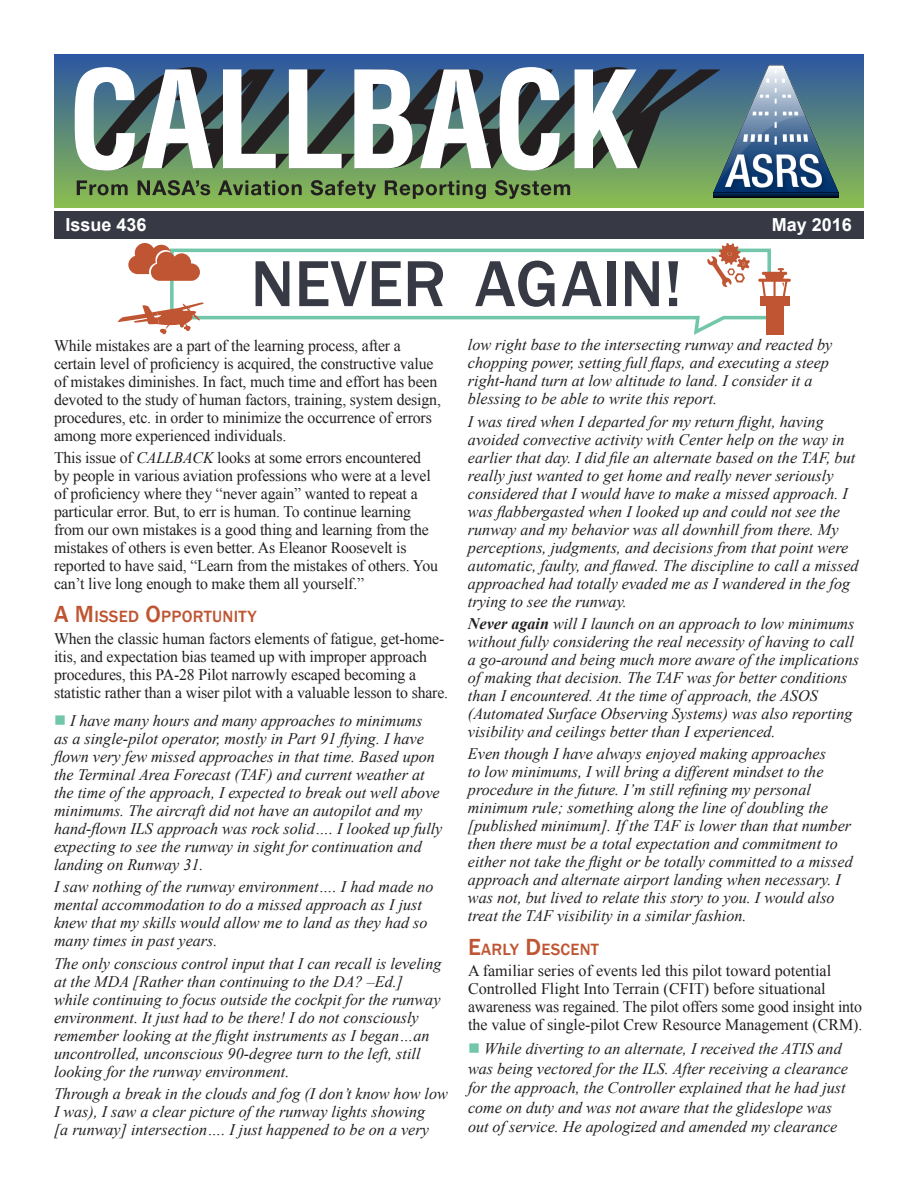
<style>
.page{position:relative;width:918px;height:1188px;background:#fff}
.page>*{position:absolute;margin:0;border:0;box-sizing:border-box;transform-origin:0 0}
.t1{font:500 67.2px "Franklin Gothic";color:#373a44}
.t2{font:700 18px "Arial";color:#fff}
.Headline_1{font:500 16.8px "Franklin Gothic";letter-spacing:.015em;color:#bf5532}
.Body_Text_2{font:italic 16.2px/18px "Times New Roman";color:#231f20}
.Body_Text_1{font:16.2px/18px "Times New Roman";letter-spacing:-.01em;color:#231f20}
.s1{font-style:italic}
.s2{font-size:24px}
.s3{color:#71c7a8}
.s4{font-weight:700}
</style>
<div class="page">
<div style="left:54px;top:212px;width:810px;height:27px;background:#373a44"></div>
<div style="left:54px;top:54px;width:810px;height:153px;background:linear-gradient(to bottom,#2c56a2,#8bbd50)"></div>
<svg style="left:75px;top:67px;width:639px;height:104px"></svg>
<svg style="left:77px;top:180px;width:51px;height:15px"></svg>
<svg style="left:138px;top:180px;width:72px;height:15px"></svg>
<svg style="left:218px;top:180px;width:84px;height:15px"></svg>
<svg style="left:311px;top:180px;width:65px;height:19px"></svg>
<svg style="left:385px;top:180px;width:101px;height:19px;background:#618045"></svg>
<svg style="left:495px;top:180px;width:75px;height:19px"></svg>
<img style="left:714px;top:57px;width:125px;height:141px">
<svg style="left:170px;top:248px;width:603px;height:87px"></svg>
<svg style="left:766px;top:305px;width:18px;height:1px"></svg>
<div style="left:766px;top:306px;width:18px;height:28px;background:#bf5532"></div>
<div style="left:760px;top:296px;width:29px;height:9px;background:#bf5532"></div>
<hr style="left:758px;top:279px;width:33px;height:3px;background:#bf5532;border-radius:2px">
<svg style="left:761px;top:268px;width:27px;height:28px"></svg>
<svg style="left:707px;top:243px;width:43px;height:44px"></svg>
<svg style="left:128px;top:243px;width:72px;height:38px"></svg>
<svg style="left:118px;top:303px;width:86px;height:31px"></svg>
<p class="t2" style="left:65px;top:213px;width:83px">Issue 436</p>
<p class="t2" style="left:772px;top:213px;width:82px">May 2016</p>
<p class="t1" style="left:251px;top:242px;width:433px">NEVER AGAIN!</p>
<p class="Body_Text_1" style="left:54px;top:336px;width:388px">While mistakes are a part of the learning process, after a certain level of proficiency is acquired, the constructive value of mistakes diminishes. In fact, much time and effort has been devoted to the study of human factors, training, system design, procedures, etc. in order to minimize the occurrence of errors among more experienced individuals.</p>
<p class="Body_Text_1" style="left:54px;top:448px;width:386px">This issue of <span class="s1">CALLBACK</span> looks at some errors encountered by people in various aviation professions who were at a level of proficiency where they “never again” wanted to repeat a particular error. But, to err is human. To continue learning from our own mistakes is a good thing and learning from the mistakes of others is even better. As Eleanor Roosevelt is reported to have said, “Learn from the mistakes of others. You can’t live long enough to make them all yourself.”</p>
<h1 class="Headline_1" style="left:54px;top:606px;width:204px"><span class="s2">A M</span>ISSED <span class="s2">O</span>PPORTUNITY</h1>
<p class="Body_Text_1" style="left:54px;top:629px;width:396px">When the classic human factors elements of fatigue, get-home&shy;itis, and expectation bias teamed up with improper approach procedures, this PA-28 Pilot narrowly escaped becoming a statistic rather than a wiser pilot with a valuable lesson to share.</p>
<p class="Body_Text_2" style="left:54px;top:711px;width:390px"><span class="s3">■</span> I have many hours and many approaches to minimums<br>as a single-pilot operator, mostly in Part 91 flying. I have flown very few missed approaches in that time. Based upon the Terminal Area Forecast (TAF) and current weather at the time of the approach, I expected to break out well above minimums. The aircraft did not have an autopilot and my hand-flown ILS approach was rock solid…. I looked up fully expecting to see the runway in sight for continuation and landing on Runway 31.</p>
<p class="Body_Text_2" style="left:54px;top:877px;width:381px">I saw nothing of the runway environment…. I had made no mental accommodation to do a missed approach as I just knew that my skills would allow me to land as they had so many times in past years.</p>
<p class="Body_Text_2" style="left:54px;top:954px;width:389px">The only conscious control input that I can recall is leveling at the MDA [Rather than continuing to the DA? –Ed.] while continuing to focus outside the cockpit for the runway environment. It just had to be there! I do not consciously remember looking at the flight instruments as I began…an uncontrolled, unconscious 90-degree turn to the left, still looking for the runway environment.</p>
<p class="Body_Text_2" style="left:54px;top:1084px;width:395px">Through a break in the clouds and fog (I don’t know how low<br>I was), I saw a clear picture of the runway lights showing<br>[a runway] intersection…. I just happened to be on a very</p>
<p class="Body_Text_2" style="left:468px;top:336px;width:366px">low right base to the intersecting runway and reacted by chopping power, setting full flaps, and executing a steep right-hand turn at low altitude to land. I consider it a blessing to be able to write this report.</p>
<p class="Body_Text_2" style="left:468px;top:412px;width:392px">I was tired when I departed for my return flight, having avoided convective activity with Center help on the way in earlier that day. I did file an alternate based on the TAF, but really just wanted to get home and really never seriously considered that I would have to make a missed approach. I was flabbergasted when I looked up and could not see the runway and my behavior was all downhill from there. My perceptions, judgments, and decisions from that point were automatic, faulty, and flawed. The discipline to call a missed approached had totally evaded me as I wandered in the fog trying to see the runway.</p>
<p class="Body_Text_2" style="left:468px;top:614px;width:393px"><span class="s4">Never again</span> will I launch on an approach to low minimums without fully considering the real necessity of having to call a go-around and being much more aware of the implications of making that decision. The TAF was for better conditions than I encountered. At the time of approach, the ASOS (Automated Surface Observing Systems) was also reporting visibility and ceilings better than I experienced.</p>
<p class="Body_Text_2" style="left:468px;top:745px;width:386px">Even though I have always enjoyed making approaches<br>to low minimums, I will bring a different mindset to the procedure in the future. I’m still refining my personal minimum rule; something along the line of doubling the [published minimum]. If the TAF is lower than that number then there must be a total expectation and commitment to either not take the flight or be totally committed to a missed approach and alternate airport landing when necessary. I was not, but lived to relate this story to you. I would also treat the TAF visibility in a similar fashion.</p>
<h1 class="Headline_1" style="left:468px;top:939px;width:133px"><span class="s2">E</span>ARLY <span class="s2">D</span>ESCENT</h1>
<p class="Body_Text_1" style="left:468px;top:962px;width:396px">A familiar series of events led this pilot toward potential Controlled Flight Into Terrain (CFIT) before situational awareness was regained. The pilot offers some good insight into the value of single-pilot Crew Resource Management (CRM).</p>
<p class="Body_Text_2" style="left:468px;top:1039px;width:382px;line-height:19.5px"><span class="s3">■</span> While diverting to an alternate, I received the ATIS and was being vectored for the ILS. After receiving a clearance for the approach, the Controller explained that he had just come on duty and was not aware that the glideslope was out of service. He apologized and amended my clearance</p>
</div>
